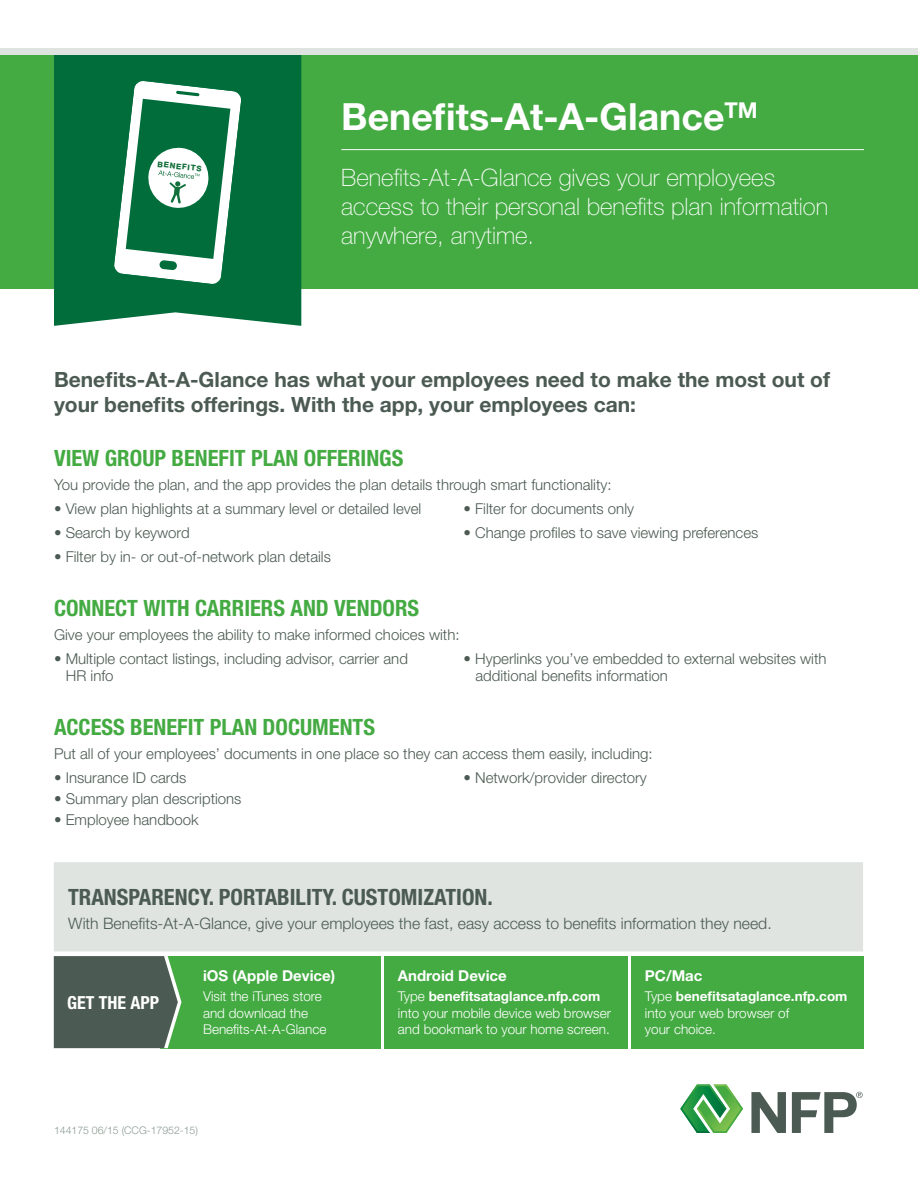
<style>
.page{position:relative;width:918px;height:1188px;background:#fff}
.page>*{position:absolute;margin:0;border:0;box-sizing:border-box;transform-origin:0 0}
.t1{font:700 37.5px "Helvetica Neue";color:#fff}
.t2{font:100 24px/28.8px "Helvetica Neue";color:#fff}
.Subhead_Level_1{font:700 condensed 22.5px "Helvetica Neue";color:#44aa42}
.Subhead_Level_1-2{font:700 condensed 22.5px "Helvetica Neue";color:#4b5a52}
.Subhead_Level_2{font:700 21px/25.5px "Helvetica Neue";color:#4b5a52}
.Body_Copy{font:700 condensed 18px "Helvetica Neue";color:#fff}
.Subhead_Level_1-3{font:300 15.75px "Helvetica Neue";color:#4b5a52}
.Body_Copy-2{font:300 15px/17.2px "Helvetica Neue";color:#4b5a52}
.Body_Copy-3{font:700 15px "Helvetica Neue";color:#fff}
.Body_Copy-4{font:300 13.5px/16.5px "Helvetica Neue";color:#fff}
.t3{font:300 10.5px "Helvetica Neue";color:#8b9b92}
.t4{font:800 7.8px "Helvetica Neue";color:#12703c}
.s1{font-weight:700}
</style>
<div class="page">
<svg style="left:680px;top:1085px;width:63px;height:48px"></svg>
<svg style="left:751px;top:1092px;width:35px;height:41px"></svg>
<svg style="left:792px;top:1092px;width:71px;height:41px"></svg>
<div style="left:0;top:52px;width:918px;height:237px;background:#44aa42"></div>
<div style="left:54px;top:54px;width:247px;height:272px;background:#006d3b"></div>
<div style="left:0;top:48px;width:918px;height:6px;background:#dfe4e1"></div>
<hr style="left:341px;top:149px;width:523px;height:1px;background:#fff">
<svg style="left:114px;top:80px;width:128px;height:204px"></svg>
<div style="left:160px;top:956px;width:221px;height:92px;background:#44aa42"></div>
<div style="left:54px;top:862px;width:809px;height:89px;background:#dfe4e1"></div>
<svg style="left:54px;top:956px;width:127px;height:92px"></svg>
<div style="left:384px;top:956px;width:244px;height:92px;background:#44aa42"></div>
<div style="left:631px;top:956px;width:233px;height:92px;background:#44aa42"></div>
<p class="t4" style="left:158px;top:159px;width:46px;rotate:6deg">BENEFITS</p>
<p class="t1" style="left:341px;top:94px;width:418px">Benefits-At-A-Glance<sup>TM</sup></p>
<p class="t2" style="left:341px;top:163px;width:488px">Benefits-At-A-Glance gives your employees access to their personal benefits plan information anywhere, anytime.</p>
<p class="Subhead_Level_2" style="left:54px;top:366px;width:778px">Benefits-At-A-Glance has what your employees need to make the most out of your benefits offerings. With the app, your employees can:</p>
<p class="Subhead_Level_1" style="left:54px;top:445px;width:351px">VIEW GROUP BENEFIT PLAN OFFERINGS</p>
<p class="Body_Copy-2" style="left:54px;top:476px;width:559px">You provide the plan, and the app provides the plan details through smart functionality:</p>
<p class="Body_Copy-2" style="left:54px;top:500px;width:369px">• View plan highlights at a summary level or detailed level</p>
<p class="Body_Copy-2" style="left:54px;top:524px;width:137px">• Search by keyword</p>
<p class="Body_Copy-2" style="left:54px;top:548px;width:278px">• Filter by in- or out-of-network plan details</p>
<p class="Body_Copy-2" style="left:464px;top:500px;width:172px">• Filter for documents only</p>
<p class="Body_Copy-2" style="left:464px;top:524px;width:296px">• Change profiles to save viewing preferences</p>
<p class="Subhead_Level_1" style="left:54px;top:595px;width:367px">CONNECT WITH CARRIERS AND VENDORS</p>
<p class="Body_Copy-2" style="left:54px;top:626px;width:407px">Give your employees the ability to make informed choices with:</p>
<p class="Body_Copy-2" style="left:66px;top:650px;width:344px;text-indent:-12px">• Multiple contact listings, including advisor, carrier and<br>HR info</p>
<p class="Body_Copy-2" style="left:475px;top:650px;width:353px;text-indent:-12px">• Hyperlinks you’ve embedded to external websites with additional benefits information</p>
<p class="Subhead_Level_1" style="left:54px;top:714px;width:323px">ACCESS BENEFIT PLAN DOCUMENTS</p>
<p class="Body_Copy-2" style="left:54px;top:745px;width:600px">Put all of your employees’ documents in one place so they can access them easily, including:</p>
<p class="Body_Copy-2" style="left:54px;top:769px;width:134px">• Insurance ID cards</p>
<p class="Body_Copy-2" style="left:54px;top:790px;width:189px">• Summary plan descriptions</p>
<p class="Body_Copy-2" style="left:54px;top:811px;width:146px">• Employee handbook</p>
<p class="Body_Copy-2" style="left:464px;top:769px;width:185px">• Network/provider directory</p>
<p class="Subhead_Level_1-2" style="left:68px;top:884px;width:426px">TRANSPARENCY. PORTABILITY. CUSTOMIZATION.</p>
<p class="Subhead_Level_1-3" style="left:68px;top:913px;width:705px">With Benefits-At-A-Glance, give your employees the fast, easy access to benefits information they need.</p>
<p class="Body_Copy" style="left:67px;top:992px;width:93px">GET THE APP</p>
<p class="Body_Copy-3" style="left:203px;top:967px;width:134px">iOS (Apple Device)</p>
<p class="Body_Copy-4" style="left:203px;top:988px;width:125px">Visit the iTunes store and download the<br>Benefits-At-A-Glance</p>
<p class="t3" style="left:54px;top:1124px;width:145px">144175 06/15 (CCG-17952-15)</p>
<p class="Body_Copy-3" style="left:398px;top:967px;width:110px">Android Device</p>
<p class="Body_Copy-4" style="left:398px;top:988px;width:215px">Type <span class="s1">benefitsataglance.nfp.com </span>into your mobile device web browser and bookmark to your home screen.</p>
<p class="Body_Copy-3" style="left:645px;top:967px;width:59px">PC/Mac</p>
<p class="Body_Copy-4" style="left:645px;top:988px;width:204px">Type <span class="s1">benefitsataglance.nfp.com </span>into your web browser of<br>your choice.</p>
</div>
